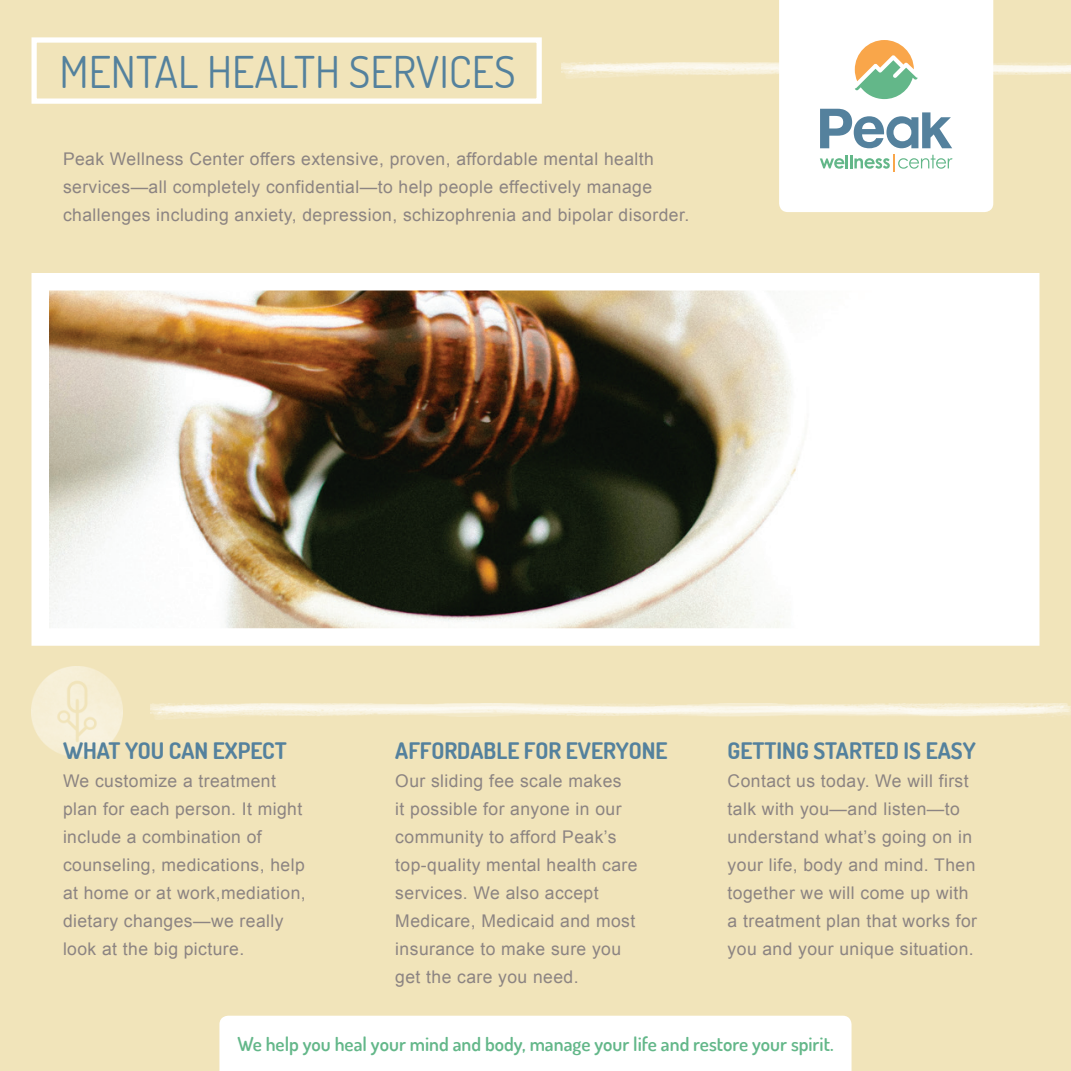
<style>
.page{position:relative;width:1071px;height:1071px;background:#f1e4ba}
.page>*{position:absolute;margin:0;border:0;box-sizing:border-box;transform-origin:0 0}
.t1{font:43.75px "Dosis";color:#54819d}
.t2{font:700 22.75px "Dosis";color:#54819d}
.t3{font:600 19.25px "Dosis";color:#63b789}
.t4{font:17.5px/28px "Arial";letter-spacing:.025em;color:#8c8482}
</style>
<div class="page">
<img style="left:562px;top:63px;width:509px;height:15px">
<img style="left:51px;top:292px;width:970px;height:335px">
<div style="left:32px;top:273px;width:1008px;height:373px;border:18px solid #fff"></div>
<div style="left:219px;top:1016px;width:633px;height:55px;background:#fff"></div>
<svg style="left:779px;top:0;width:214px;height:212px;background:#eef2ef"></svg>
<div style="left:32px;top:37px;width:510px;height:67px;border:5px solid #fff"></div>
<img style="left:151px;top:704px;width:920px;height:15px">
<img style="left:32px;top:666px;width:90px;height:91px">
<h1 class="t1" style="left:60px;top:43px;width:458px">MENTAL HEALTH SERVICES</h1>
<p class="t4" style="left:63px;top:145px;width:628px">Peak Wellness Center offers extensive, proven, affordable mental health services—all completely confidential—to help people effectively manage challenges including anxiety, depression, schizophrenia and bipolar disorder.</p>
<h2 class="t2" style="left:63px;top:736px;width:225px">WHAT YOU CAN EXPECT</h2>
<p class="t4" style="left:63px;top:767px;width:244px">We customize a treatment plan for each person. It might include a combination of counseling, medications, help at home or at work,mediation, dietary changes—we really look at the big picture.</p>
<h2 class="t2" style="left:395px;top:736px;width:274px">AFFORDABLE FOR EVERYONE</h2>
<p class="t4" style="left:395px;top:767px;width:244px">Our sliding fee scale makes<br>it possible for anyone in our community to afford Peak’s top-quality mental health care services. We also accept<br>Medicare, Medicaid and most insurance to make sure you get the care you need.</p>
<h2 class="t2" style="left:728px;top:736px;width:250px">GETTING STARTED IS EASY</h2>
<p class="t4" style="left:728px;top:767px;width:251px">Contact us today. We will first talk with you—and listen—to understand what’s going on in your life, body and mind. Then together we will come up with a treatment plan that works for you and your unique situation.</p>
<p class="t3" style="left:237px;top:1032px;width:598px">We help you heal your mind and body, manage your life and restore your spirit.</p>
</div>
